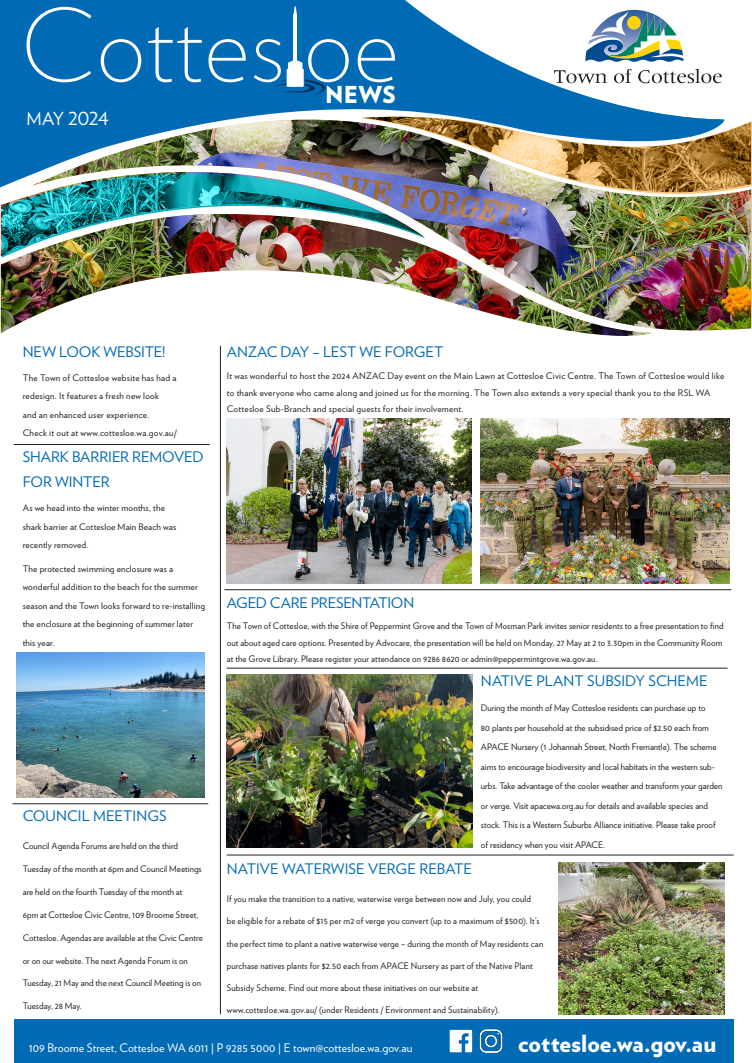
<style>
.page{position:relative;width:752px;height:1063px;background:#fff}
.page>*{position:absolute;margin:0;border:0;box-sizing:border-box;transform-origin:0 0}
.t1{font:900 23.7px "Verlag";color:#fff}
.t2{font:900 23.3px "Verlag";color:#fff}
.t3{font:17.9px "Verlag";letter-spacing:-.04em;color:#fff}
.Smaller_head{font:14.5px/24.8px "Verlag";letter-spacing:-.005em;color:#006ab5}
.t4{font:11.8px "Verlag";color:#fff}
.Smaller_head-2{font:9px/19.5px "Verlag";letter-spacing:.01em;color:#231f20}
</style>
<div class="page">
<img style="left:0;top:194px;width:750px;height:142px">
<img style="left:425px;top:121px;width:326px;height:73px">
<img style="left:0;top:0;width:726px;height:189px">
<img style="left:2px;top:172px;width:423px;height:86px">
<div style="left:14px;top:1019px;width:719px;height:44px;background:#006ab5"></div>
<svg style="left:449px;top:1030px;width:23px;height:22px"></svg>
<svg style="left:554px;top:70px;width:53px;height:13px"></svg>
<svg style="left:613px;top:69px;width:18px;height:14px"></svg>
<svg style="left:637px;top:69px;width:84px;height:14px"></svg>
<svg style="left:585px;top:10px;width:98px;height:53px"></svg>
<svg style="left:26px;top:7px;width:65px;height:75px;background:#1b7abd"></svg>
<svg style="left:101px;top:39px;width:40px;height:43px"></svg>
<svg style="left:148px;top:27px;width:54px;height:55px;background:#2c84c1"></svg>
<svg style="left:208px;top:39px;width:37px;height:43px"></svg>
<hr style="left:293px;top:14px;width:3px;height:73px;background:#fff">
<svg style="left:293px;top:7px;width:3px;height:7px"></svg>
<svg style="left:357px;top:39px;width:37px;height:43px"></svg>
<svg style="left:253px;top:39px;width:95px;height:56px"></svg>
<img style="left:479px;top:1030px;width:23px;height:22px">
<hr style="left:220px;top:346px;width:1px;height:668px;background:#231f20">
<hr style="left:14px;top:444px;width:195px;height:1px;background:#231f20">
<hr style="left:12px;top:804px;width:196px;height:1px;background:#231f20">
<hr style="left:227px;top:668px;width:500px;height:1px;background:#231f20">
<hr style="left:224px;top:589px;width:507px;height:1px;background:#231f20">
<img style="left:227px;top:418px;width:244px;height:165px">
<img style="left:480px;top:418px;width:249px;height:165px">
<img style="left:558px;top:862px;width:166px;height:152px">
<hr style="left:227px;top:855px;width:506px;height:1px;background:#231f20">
<img style="left:17px;top:653px;width:187px;height:145px">
<img style="left:227px;top:674px;width:245px;height:174px">
<p class="t3" style="left:26px;top:105px;width:84px">MAY 2024</p>
<p class="t2" style="left:325px;top:76px;width:72px">NEWS</p>
<p class="Smaller_head" style="left:23px;top:339px;width:144px">NEW LOOK WEBSITE!</p>
<p class="Smaller_head-2" style="left:23px;top:369px;width:155px;line-height:18.2px">The Town of Cottesloe website has had a redesign. It features a fresh new look<br>and an enhanced user experience.<br>Check it out at www.cottesloe.wa.gov.au/</p>
<p class="Smaller_head" style="left:23px;top:444px;width:182px">SHARK BARRIER REMOVED<br>FOR WINTER</p>
<p class="Smaller_head-2" style="left:23px;top:498px;width:155px;line-height:18.4px">As we head into the winter months, the shark barrier at Cottesloe Main Beach was recently removed.</p>
<p class="Smaller_head-2" style="left:23px;top:559px;width:184px;line-height:18.4px">The protected swimming enclosure was a wonderful addition to the beach for the summer season and the Town looks forward to re-installing the enclosure at the beginning of summer later this year.</p>
<p class="Smaller_head" style="left:227px;top:339px;width:218px">ANZAC DAY – LEST WE FORGET</p>
<p class="Smaller_head-2" style="left:227px;top:368px;width:498px;line-height:16.2px">It was wonderful to host the 2024 ANZAC Day event on the Main Lawn at Cottesloe Civic Centre. The Town of Cottesloe would like to thank everyone who came along and joined us for the morning. The Town also extends a very special thank you to the RSL WA<br>Cottesloe Sub-Branch and special guests for their involvement.</p>
<p class="Smaller_head" style="left:227px;top:589px;width:189px">AGED CARE PRESENTATION</p>
<p class="Smaller_head-2" style="left:227px;top:618px;width:498px;line-height:16.2px">The Town of Cottesloe, with the Shire of Peppermint Grove and the Town of Mosman Park invites senior residents to a free presentation to find out about aged care options. Presented by Advocare, the presentation will be held on Monday, 27 May at 2 to 3.30pm in the Community Room at the Grove Library. Please register your attendance on 9286 8620 or admin@peppermintgrove.wa.gov.au.</p>
<p class="Smaller_head" style="left:480px;top:668px;width:228px">NATIVE PLANT SUBSIDY SCHEME</p>
<p class="Smaller_head-2" style="left:480px;top:698px;width:243px">During the month of May Cottesloe residents can purchase up to<br>80 plants per household at the subsidised price of $2.50 each from APACE Nursery (1 Johannah Street, North Fremantle). The scheme aims to encourage biodiversity and local habitats in the western sub&shy;urbs. Take advantage of the cooler weather and transform your garden or verge. Visit apacewa.org.au for details and available species and stock. This is a Western Suburbs Alliance initiative. Please take proof of residency when you visit APACE.</p>
<p class="Smaller_head" style="left:23px;top:803px;width:145px">COUNCIL MEETINGS</p>
<p class="Smaller_head-2" style="left:23px;top:836px;width:157px">Council Agenda Forums are held on the third</p>
<p class="Smaller_head-2" style="left:23px;top:859px;width:180px">Tuesday of the month at 6pm and Council Meetings</p>
<p class="Smaller_head-2" style="left:23px;top:882px;width:161px">are held on the fourth Tuesday of the month at</p>
<p class="Smaller_head-2" style="left:23px;top:904px;width:177px">6pm at Cottesloe Civic Centre, 109 Broome Street,</p>
<p class="Smaller_head-2" style="left:23px;top:927px;width:181px">Cottesloe. Agendas are available at the Civic Centre</p>
<p class="Smaller_head-2" style="left:23px;top:950px;width:167px">or on our website. The next Agenda Forum is on</p>
<p class="Smaller_head-2" style="left:23px;top:973px;width:180px">Tuesday, 21 May and the next Council Meeting is on</p>
<p class="Smaller_head-2" style="left:23px;top:996px;width:61px">Tuesday, 28 May.</p>
<p class="Smaller_head" style="left:227px;top:856px;width:247px">NATIVE WATERWISE VERGE REBATE</p>
<p class="Smaller_head-2" style="left:227px;top:889px;width:305px">If you make the transition to a native, waterwise verge between now and July, you could</p>
<p class="Smaller_head-2" style="left:227px;top:911px;width:314px">be eligible for a rebate of $15 per m2 of verge you convert (up to a maximum of $500). It’s</p>
<p class="Smaller_head-2" style="left:227px;top:933px;width:318px">the perfect time to plant a native waterwise verge – during the month of May residents can</p>
<p class="Smaller_head-2" style="left:227px;top:955px;width:307px">purchase natives plants for $2.50 each from APACE Nursery as part of the Native Plant</p>
<p class="Smaller_head-2" style="left:227px;top:978px;width:253px">Subsidy Scheme. Find out more about these initiatives on our website at</p>
<p class="Smaller_head-2" style="left:227px;top:1000px;width:274px">www.cottesloe.wa.gov.au/ (under Residents / Environment and Sustainability).</p>
<p class="t4" style="left:29px;top:1039px;width:385px">109 Broome Street, Cottesloe WA 6011 | P 9285 5000 | E town@cottesloe.wa.gov.au</p>
<p class="t1" style="left:518px;top:1024px;width:199px">cottesloe.wa.gov.au</p>
</div>
